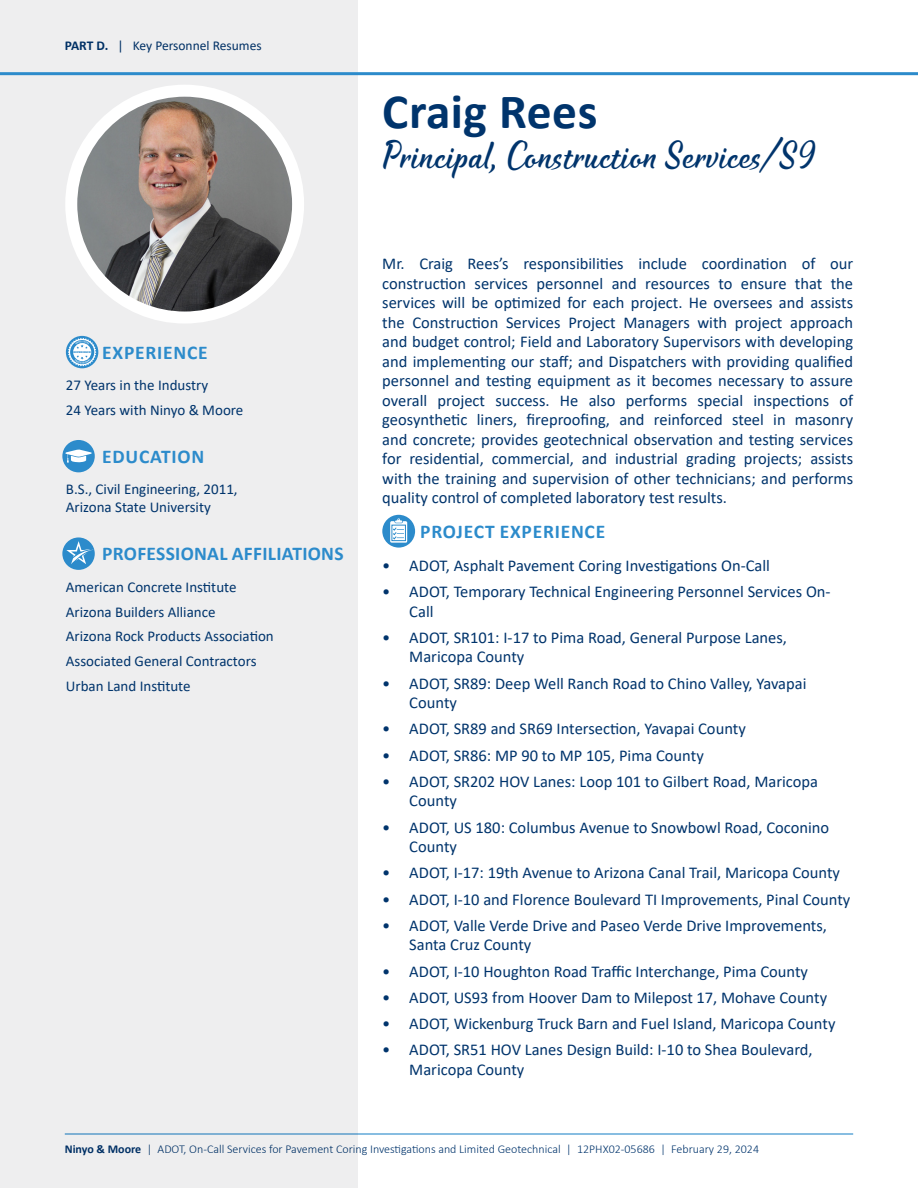
<style>
.page{position:relative;width:918px;height:1188px;background:#fff}
.page>*{position:absolute;margin:0;border:0;box-sizing:border-box;transform-origin:0 0}
._2023_Resumes-Large_Employee_Name{font:700 49.5px "Calibri";letter-spacing:.01em;color:#00346c}
._2023_Resumes-Large_Employee_Name-2{font:500 36px "Waialua";color:#00346c}
._2023_Resume-Highlights{font:700 19.5px "Calibri";letter-spacing:.04em;color:#2c8bcb}
._2023_Resume-Highlights-2{font:700 19.5px "Calibri";letter-spacing:.015em;color:#2c8bcb}
._2023_Resumes-Body_Copy{font:16.5px/19.5px "Calibri";color:#00346c}
._2023_Resume-Highlights-3{font:15px/18px "Calibri";color:#00346c}
.Page_Header_-_Section_Name{font:13.5px "Calibri";color:#00346c}
.t1{font:300 12px "Calibri";color:#00346c}
._2023_Resumes-Large_Employee_Name-3{font:900 2.4px "Arial";letter-spacing:.005em;color:#2c8bcb}
.s1{font-weight:700}
</style>
<div class="page">
<hr style="left:65px;top:1133px;width:788px;height:2px;background:#2c8bcb">
<div style="left:0;top:0;width:357px;height:1188px;background:#eeeeef"></div>
<div style="left:382px;top:515px;width:33px;height:33px;background:#2c8bcb;border-radius:50%"></div>
<svg style="left:390px;top:518px;width:17px;height:25px"></svg>
<svg style="left:66px;top:336px;width:32px;height:32px"></svg>
<svg style="left:68px;top:338px;width:28px;height:28px"></svg>
<div style="left:62px;top:440px;width:33px;height:32px;background:#2c8bcb;border-radius:50%"></div>
<svg style="left:65px;top:449px;width:27px;height:14px"></svg>
<svg style="left:62px;top:537px;width:33px;height:33px"></svg>
<svg style="left:66px;top:541px;width:28px;height:23px"></svg>
<img style="left:78px;top:94px;width:220px;height:217px">
<div style="left:65px;top:85px;width:239px;height:239px;border:12px solid #fff;border-radius:50%"></div>
<hr style="left:0;top:72px;width:918px;height:3px;background:#2c8bcb">
<p class="Page_Header_-_Section_Name" style="left:65px;top:36px;width:198px"><span class="s1">PART D.</span> | Key Personnel Resumes</p>
<p class="_2023_Resume-Highlights" style="left:102px;top:338px;width:107px">EXPERIENCE</p>
<p class="_2023_Resume-Highlights-3" style="left:66px;top:376px;width:144px">27 Years in the Industry</p>
<p class="_2023_Resume-Highlights-3" style="left:66px;top:401px;width:179px">24 Years with Ninyo &amp; Moore</p>
<p class="_2023_Resume-Highlights" style="left:102px;top:443px;width:104px">EDUCATION</p>
<p class="_2023_Resume-Highlights-3" style="left:66px;top:480px;width:173px">B.S., Civil Engineering, 2011,<br>Arizona State University</p>
<p class="_2023_Resume-Highlights-2" style="left:102px;top:540px;width:243px">PROFESSIONAL AFFILIATIONS</p>
<p class="_2023_Resume-Highlights-3" style="left:66px;top:578px;width:172px">American Concrete Institute</p>
<p class="_2023_Resume-Highlights-3" style="left:66px;top:602px;width:151px">Arizona Builders Alliance</p>
<p class="_2023_Resume-Highlights-3" style="left:66px;top:627px;width:209px">Arizona Rock Products Association</p>
<p class="_2023_Resume-Highlights-3" style="left:66px;top:652px;width:192px">Associated General Contractors</p>
<p class="_2023_Resume-Highlights-3" style="left:66px;top:677px;width:126px">Urban Land Institute</p>
<p class="_2023_Resumes-Large_Employee_Name-3" style="left:73px;top:350px;width:19px">EXPERIENCE</p>
<p class="_2023_Resumes-Large_Employee_Name" style="left:382px;top:76px;width:217px">Craig Rees</p>
<p class="_2023_Resumes-Large_Employee_Name-2" style="left:382px;top:134px;width:436px">Principal, Construction Services/S9</p>
<p class="_2023_Resumes-Body_Copy" style="left:382px;top:254px;width:472px;text-align:justify">Mr. Craig Rees’s responsibilities include coordination of our construction services personnel and resources to ensure that the services will be optimized for each project. He oversees and assists the Construction Services Project Managers with project approach and budget control; Field and Laboratory Supervisors with developing and implementing our staff; and Dispatchers with providing qualified personnel and testing equipment as it becomes necessary to assure overall project success. He also performs special inspections of geosynthetic liners, fireproofing, and reinforced steel in masonry and concrete; provides geotechnical observation and testing services for residential, commercial, and industrial grading projects; assists with the training and supervision of other technicians; and performs quality control of completed laboratory test results.</p>
<p class="_2023_Resume-Highlights" style="left:420px;top:518px;width:187px">PROJECT EXPERIENCE</p>
<p class="_2023_Resumes-Body_Copy" style="left:382px;top:555px;width:389px">• ADOT, Asphalt Pavement Coring Investigations On-Call</p>
<p class="_2023_Resumes-Body_Copy" style="left:409px;top:582px;width:423px;text-indent:-27px">• ADOT, Temporary Technical Engineering Personnel Services On-<br>Call</p>
<p class="_2023_Resumes-Body_Copy" style="left:409px;top:627px;width:379px;text-indent:-27px">• ADOT, SR101: I-17 to Pima Road, General Purpose Lanes,<br>Maricopa County</p>
<p class="_2023_Resumes-Body_Copy" style="left:409px;top:673px;width:399px;text-indent:-27px">• ADOT, SR89: Deep Well Ranch Road to Chino Valley, Yavapai<br>County</p>
<p class="_2023_Resumes-Body_Copy" style="left:382px;top:719px;width:365px">• ADOT, SR89 and SR69 Intersection, Yavapai County</p>
<p class="_2023_Resumes-Body_Copy" style="left:382px;top:745px;width:323px">• ADOT, SR86: MP 90 to MP 105, Pima County</p>
<p class="_2023_Resumes-Body_Copy" style="left:409px;top:771px;width:410px;text-indent:-27px">• ADOT, SR202 HOV Lanes: Loop 101 to Gilbert Road, Maricopa<br>County</p>
<p class="_2023_Resumes-Body_Copy" style="left:409px;top:817px;width:421px;text-indent:-27px">• ADOT, US 180: Columbus Avenue to Snowbowl Road, Coconino<br>County</p>
<p class="_2023_Resumes-Body_Copy" style="left:382px;top:863px;width:459px">• ADOT, I-17: 19th Avenue to Arizona Canal Trail, Maricopa County</p>
<p class="_2023_Resumes-Body_Copy" style="left:382px;top:889px;width:470px">• ADOT, I-10 and Florence Boulevard TI Improvements, Pinal County</p>
<p class="_2023_Resumes-Body_Copy" style="left:409px;top:915px;width:419px;text-indent:-27px">• ADOT, Valle Verde Drive and Paseo Verde Drive Improvements,<br>Santa Cruz County</p>
<p class="_2023_Resumes-Body_Copy" style="left:382px;top:961px;width:427px">• ADOT, I-10 Houghton Road Traffic Interchange, Pima County</p>
<p class="_2023_Resumes-Body_Copy" style="left:382px;top:987px;width:446px">• ADOT, US93 from Hoover Dam to Milepost 17, Mohave County</p>
<p class="_2023_Resumes-Body_Copy" style="left:382px;top:1014px;width:455px">• ADOT, Wickenburg Truck Barn and Fuel Island, Maricopa County</p>
<p class="_2023_Resumes-Body_Copy" style="left:409px;top:1040px;width:405px;text-indent:-27px">• ADOT, SR51 HOV Lanes Design Build: I-10 to Shea Boulevard,<br>Maricopa County</p>
<p class="t1" style="left:65px;top:1141px;width:696px"><span class="s1">Ninyo &amp; Moore</span> | ADOT, On-Call Services for Pavement Coring Investigations and Limited Geotechnical | 12PHX02-05686 | February 29, 2024</p>
</div>
